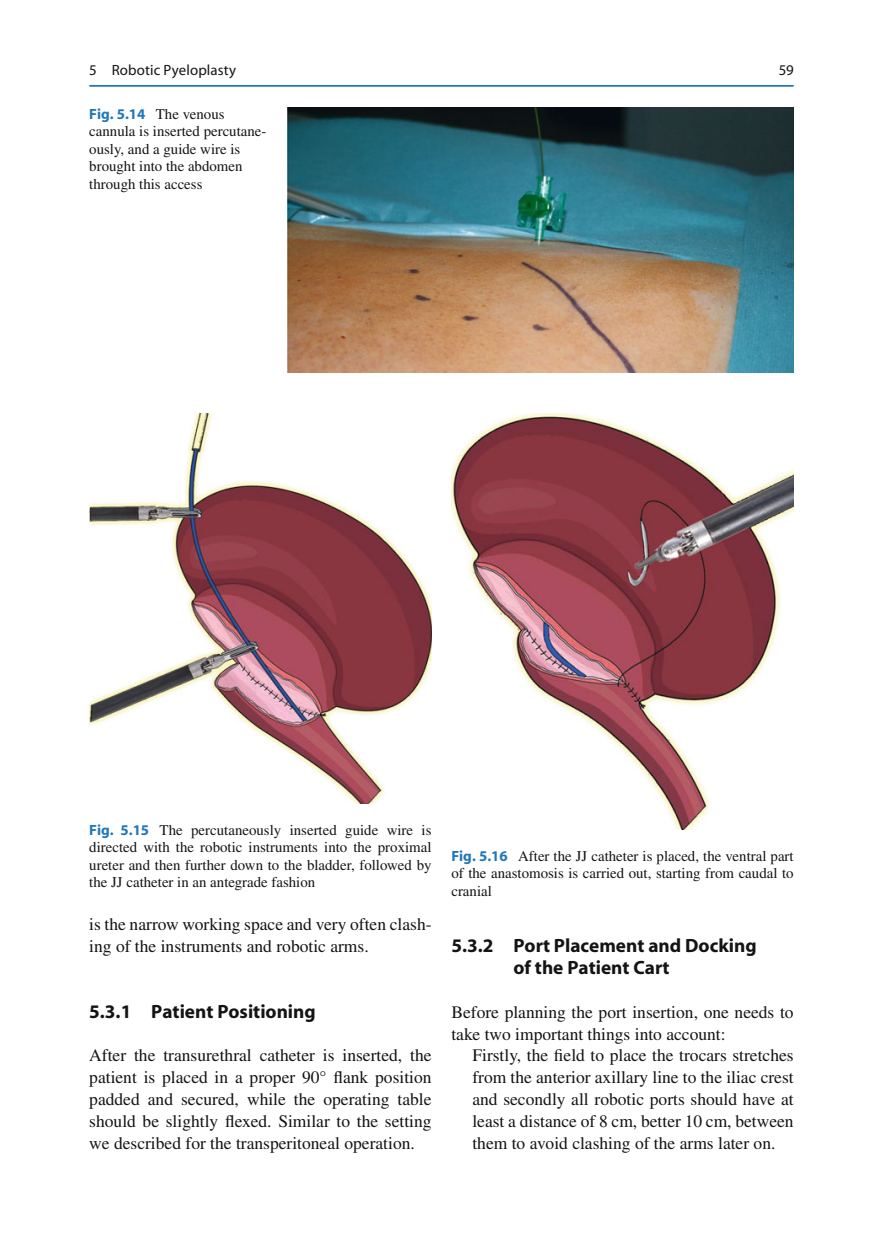
<style>
.page{position:relative;width:883px;height:1260px;background:#fff}
.page>*{position:absolute;margin:0;border:0;box-sizing:border-box;transform-origin:0 0}
.t1{font:700 19.25px/21.9px "Myriad";color:#131413}
.t2{font:17.5px/21.9px "Times";color:#131413}
.t3{font:14.88px/17.5px "Times";color:#131413;text-align:justify}
.t4{font:14.88px "Myriad";letter-spacing:.01em;color:#131413}
.s1{font-family:"Myriad";font-weight:700;color:#1f77b9}
</style>
<div class="page">
<hr style="left:89px;top:85px;width:705px;height:2px;background:#1f77b9">
<img style="left:288px;top:107px;width:506px;height:266px">
<img style="left:89px;top:413px;width:343px;height:390px">
<img style="left:451px;top:413px;width:343px;height:416px">
<p class="t4" style="left:89px;top:64px;width:148px">5 Robotic Pyeloplasty</p>
<p class="t4" style="left:779px;top:64px;width:16px">59</p>
<p class="t3" style="left:89px;top:106px;width:179px;text-align:left"><span class="s1">Fig. 5.14</span> The venous cannula is inserted percutane&shy;ously, and a guide wire is brought into the abdomen through this access</p>
<p class="t3" style="left:89px;top:823px;width:344px"><span class="s1">Fig. 5.15</span> The percutaneously inserted guide wire is directed with the robotic instruments into the proximal ureter and then further down to the bladder, followed by the JJ catheter in an antegrade fashion</p>
<p class="t2" style="left:89px;top:915px;width:344px">is the narrow working space and very often clash&shy;ing of the instruments and robotic arms.</p>
<p class="t1" style="left:89px;top:1002px;width:228px">5.3.1 Patient Positioning</p>
<p class="t2" style="left:89px;top:1046px;width:344px;text-align:justify">After the transurethral catheter is inserted, the patient is placed in a proper 90° fl ank position padded and secured, while the operating table should be slightly fl exed. Similar to the setting we described for the transperitoneal operation.</p>
<p class="t3" style="left:451px;top:849px;width:344px"><span class="s1">Fig. 5.16</span> After the JJ catheter is placed, the ventral part of the anastomosis is carried out, starting from caudal to cranial</p>
<p class="t1" style="left:513px;top:936px;width:245px;text-indent:-62px">5.3.2 Port Placement and Docking of the Patient Cart</p>
<p class="t2" style="left:451px;top:1003px;width:344px">Before planning the port insertion, one needs to take two important things into account:</p>
<p class="t2" style="left:472px;top:1046px;width:323px;text-align:justify">Firstly, the fi eld to place the trocars stretches from the anterior axillary line to the iliac crest and secondly all robotic ports should have at least a distance of 8 cm, better 10 cm, between them to avoid clashing of the arms later on.</p>
</div>
